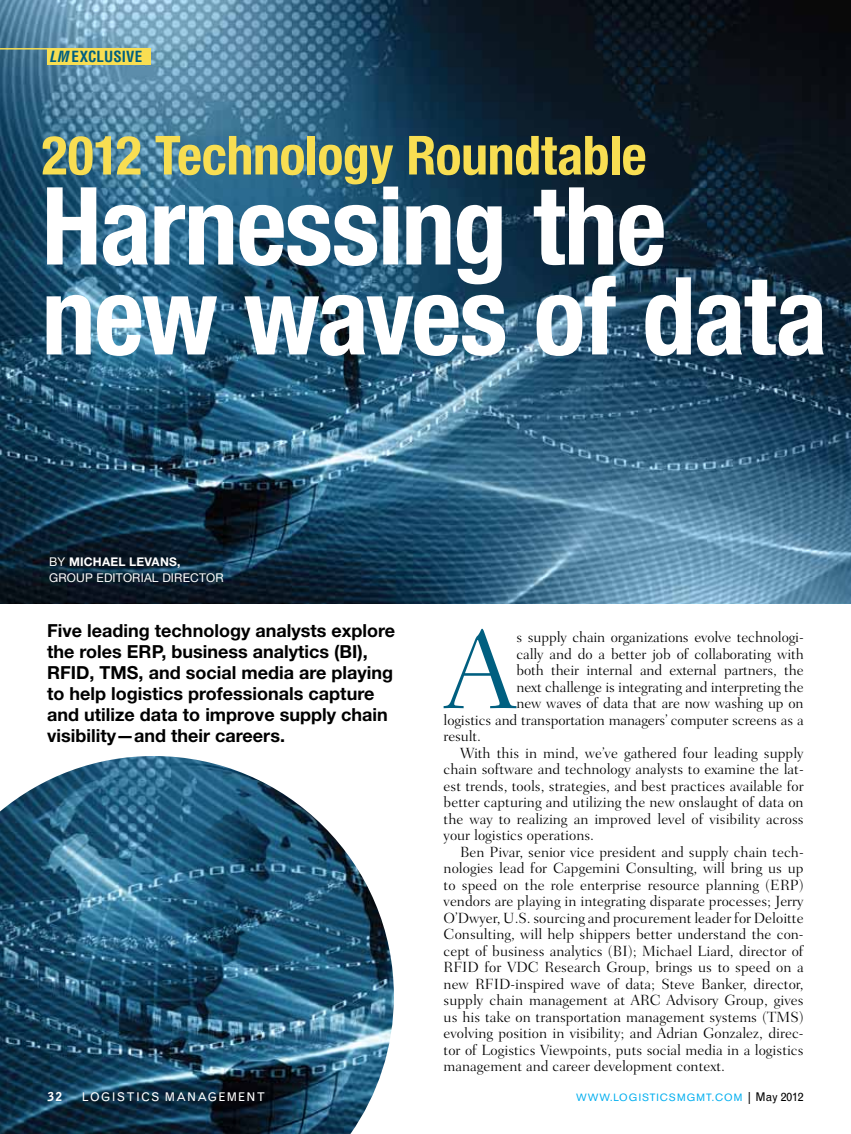
<style>
.page{position:relative;width:851px;height:1134px;background:#fff}
.page>*{position:absolute;margin:0;border:0;box-sizing:border-box;transform-origin:0 0}
.t1{font:300 112.35px "Fairfield LT Std";color:#005f80}
.t2{font:700 condensed 108px/90px "Helvetica Neue";letter-spacing:-.02em;color:#fff}
.t3{font:700 condensed 54px "Helvetica Neue";letter-spacing:-.01em;color:#f8de52}
.t4{font:700 18px/21px "Helvetica Neue";color:#000}
.t5{font:300 15px "Fairfield LT Std";color:#000}
.t6{font:700 condensed 15px "Helvetica";letter-spacing:.01em;color:#005f80}
.t7{font:12px/16.5px "Helvetica Neue";letter-spacing:.015em;color:#fff}
.t8{font:12px "Grotesque MT Std";letter-spacing:.1em;color:#fff}
.t9{font:900 12px "Grotesque MT Std";color:#fff}
.t10{font:10.5px "Akzidenz Grotesk BE";letter-spacing:.105em;color:#00aeef}
.s1{font-style:italic}
.s2{font-weight:700}
.s3{font-family:"Grotesque MT Std";font-size:12px;color:#000}
</style>
<div class="page">
<img style="left:0;top:0;width:850px;height:604px">
<hr style="left:0;top:48px;width:151px;height:2px;background:#f8de52">
<div style="left:47px;top:49px;width:104px;height:16px;background:#f8de52"></div>
<img style="left:0;top:756px;width:394px;height:378px">
<p class="t6" style="left:49px;top:48px;width:95px"><span class="s1">LM</span> EXCLUSIVE</p>
<h3 class="t3" style="left:42px;top:123px;width:606px">2012 Technology Roundtable</h3>
<h2 class="t2" style="left:42px;top:180px;width:787px">Harnessing the new waves of data</h2>
<p class="t7" style="left:49px;top:553px;width:176px">BY <span class="s2">Michael Levans,<br></span>GROUP EDITORIAL DIRECTOR</p>
<p class="t4" style="left:47px;top:620px;width:349px">Five leading technology analysts explore the roles ERP, business analytics (BI), RFID, TMS, and social media are playing to help logistics professionals capture and utilize data to improve supply chain visibility—and their careers.</p>
<h1 class="t1" style="left:443px;top:607px;width:74px">A</h1>
<p class="t5" style="left:516px;top:629px;width:289px">s supply chain organizations evolve technologi-</p>
<p class="t5" style="left:516px;top:645px;width:289px">cally and do a better job of collaborating with</p>
<p class="t5" style="left:516px;top:662px;width:289px">both their internal and external partners, the</p>
<p class="t5" style="left:516px;top:678px;width:289px">next challenge is integrating and interpreting the</p>
<p class="t5" style="left:516px;top:695px;width:289px">new waves of data that are now washing up on</p>
<p class="t5" style="left:443px;top:711px;width:361px">logistics and transportation managers’ computer screens as a</p>
<p class="t5" style="left:443px;top:728px;width:39px">result.</p>
<p class="t5" style="left:460px;top:744px;width:345px">With this in mind, we’ve gathered four leading supply</p>
<p class="t5" style="left:443px;top:761px;width:361px">chain software and technology analysts to examine the lat-</p>
<p class="t5" style="left:443px;top:777px;width:361px">est trends, tools, strategies, and best practices available for</p>
<p class="t5" style="left:443px;top:794px;width:361px">better capturing and utilizing the new onslaught of data on</p>
<p class="t5" style="left:443px;top:810px;width:361px">the way to realizing an improved level of visibility across</p>
<p class="t5" style="left:443px;top:827px;width:152px">your logistics operations.</p>
<p class="t5" style="left:460px;top:843px;width:345px">Ben Pivar, senior vice president and supply chain tech-</p>
<p class="t5" style="left:443px;top:860px;width:361px">nologies lead for Capgemini Consulting, will bring us up</p>
<p class="t5" style="left:443px;top:876px;width:361px">to speed on the role enterprise resource planning (ERP)</p>
<p class="t5" style="left:443px;top:893px;width:361px">vendors are playing in integrating disparate processes; Jerry</p>
<p class="t5" style="left:443px;top:909px;width:361px">O’Dwyer, U.S. sourcing and procurement leader for Deloitte</p>
<p class="t5" style="left:443px;top:926px;width:361px">Consulting, will help shippers better understand the con-</p>
<p class="t5" style="left:443px;top:942px;width:361px">cept of business analytics (BI); Michael Liard, director of</p>
<p class="t5" style="left:443px;top:959px;width:361px">RFID for VDC Research Group, brings us to speed on a</p>
<p class="t5" style="left:443px;top:975px;width:361px">new RFID-inspired wave of data; Steve Banker, director,</p>
<p class="t5" style="left:443px;top:992px;width:361px">supply chain management at ARC Advisory Group, gives</p>
<p class="t5" style="left:443px;top:1008px;width:361px">us his take on transportation management systems (TMS)</p>
<p class="t5" style="left:443px;top:1025px;width:361px">evolving position in visibility; and Adrian Gonzalez, direc-</p>
<p class="t5" style="left:443px;top:1041px;width:361px">tor of Logistics Viewpoints, puts social media in a logistics</p>
<p class="t5" style="left:443px;top:1058px;width:283px">management and career development context.</p>
<p class="t9" style="left:47px;top:1089px;width:16px">32</p>
<p class="t8" style="left:82px;top:1089px;width:185px">LOGISTICS MANAGEM ENT</p>
<p class="t10" style="left:576px;top:1091px;width:229px">WWW.LOGISTICSMGMT.COM <span class="s3">| MAY 2012</span></p>
</div>
